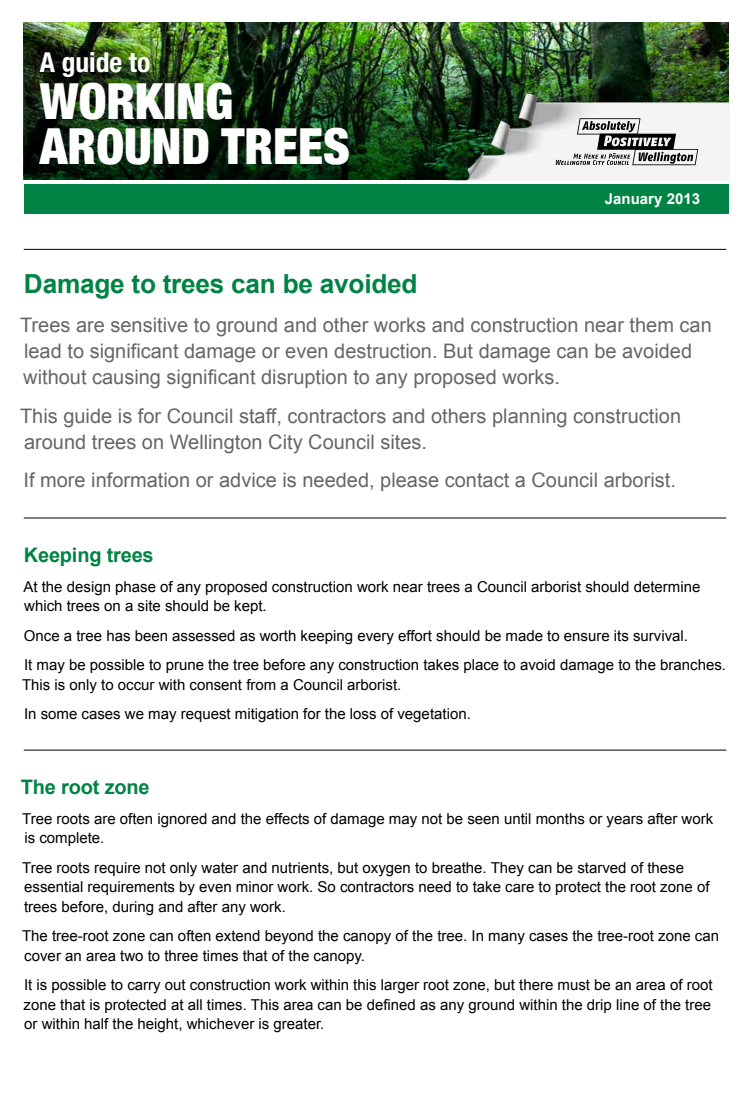
<style>
.page{position:relative;width:750px;height:1113px;background:#fff}
.page>*{position:absolute;margin:0;border:0;box-sizing:border-box;transform-origin:0 0}
.t1{font:900 condensed 50px/45px "Helvetica Neue LT Pro";color:#fff}
.t2{font:700 condensed 27.5px "Helvetica Neue LT Pro";color:#fff}
.Sub_head_1{font:700 26.25px "Arial";letter-spacing:-.01em;color:#008345}
.Intro{font:20px/26px "Arial";color:#666}
.Sub_head_1-2{font:700 20px "Arial";letter-spacing:-.01em;color:#008345}
.Body{font:15px/19.5px "Arial";color:#000}
.t3{font:700 15px "Arial";color:#fff}
</style>
<div class="page">
<hr style="left:24px;top:249px;width:702px;height:1px;background:#000">
<hr style="left:24px;top:517px;width:702px;height:1px;background:#000">
<hr style="left:24px;top:749px;width:702px;height:1px;background:#000">
<div style="left:24px;top:185px;width:705px;height:29px;background:#008345"></div>
<img style="left:24px;top:22px;width:705px;height:15px">
<img style="left:24px;top:37px;width:705px;height:143px">
<img style="left:302px;top:84px;width:428px;height:97px">
<svg style="left:556px;top:118px;width:142px;height:47px"></svg>
<p class="t2" style="left:40px;top:45px;width:112px">A guide to</p>
<p class="t1" style="left:40px;top:79px;width:312px">WORKING<br>AROUND TREES</p>
<p class="t3" style="left:605px;top:189px;width:97px">January 2013</p>
<p class="Sub_head_1" style="left:24px;top:267px;width:395px">Damage to trees can be avoided</p>
<p class="Intro" style="left:20px;top:312px;width:693px">Trees are sensitive to ground and other works and construction near them can lead to significant damage or even destruction. But damage can be avoided without causing significant disruption to any proposed works.</p>
<p class="Intro" style="left:20px;top:402px;width:663px">This guide is for Council staff, contractors and others planning construction around trees on Wellington City Council sites.</p>
<p class="Intro" style="left:23px;top:467px;width:654px">If more information or advice is needed, please contact a Council arborist.</p>
<p class="Sub_head_1-2" style="left:24px;top:541px;width:131px">Keeping trees</p>
<p class="Body" style="left:23px;top:576px;width:678px">At the design phase of any proposed construction work near trees a Council arborist should determine which trees on a site should be kept.</p>
<p class="Body" style="left:24px;top:625px;width:666px">Once a tree has been assessed as worth keeping every effort should be made to ensure its survival.</p>
<p class="Body" style="left:22px;top:655px;width:705px">It may be possible to prune the tree before any construction takes place to avoid damage to the branches.<br>This is only to occur with consent from a Council arborist.</p>
<p class="Body" style="left:24px;top:704px;width:448px">In some cases we may request mitigation for the loss of vegetation.</p>
<p class="Sub_head_1-2" style="left:21px;top:773px;width:130px">The root zone</p>
<p class="Body" style="left:22px;top:808px;width:693px">Tree roots are often ignored and the effects of damage may not be seen until months or years after work is complete.</p>
<p class="Body" style="left:22px;top:857px;width:689px">Tree roots require not only water and nutrients, but oxygen to breathe. They can be starved of these essential requirements by even minor work. So contractors need to take care to protect the root zone of trees before, during and after any work.</p>
<p class="Body" style="left:22px;top:926px;width:699px">The tree-root zone can often extend beyond the canopy of the tree. In many cases the tree-root zone can cover an area two to three times that of the canopy.</p>
<p class="Body" style="left:24px;top:975px;width:691px;text-align:justify">It is possible to carry out construction work within this larger root zone, but there must be an area of root zone that is protected at all times. This area can be defined as any ground within the drip line of the tree or within half the height, whichever is greater.</p>
</div>
